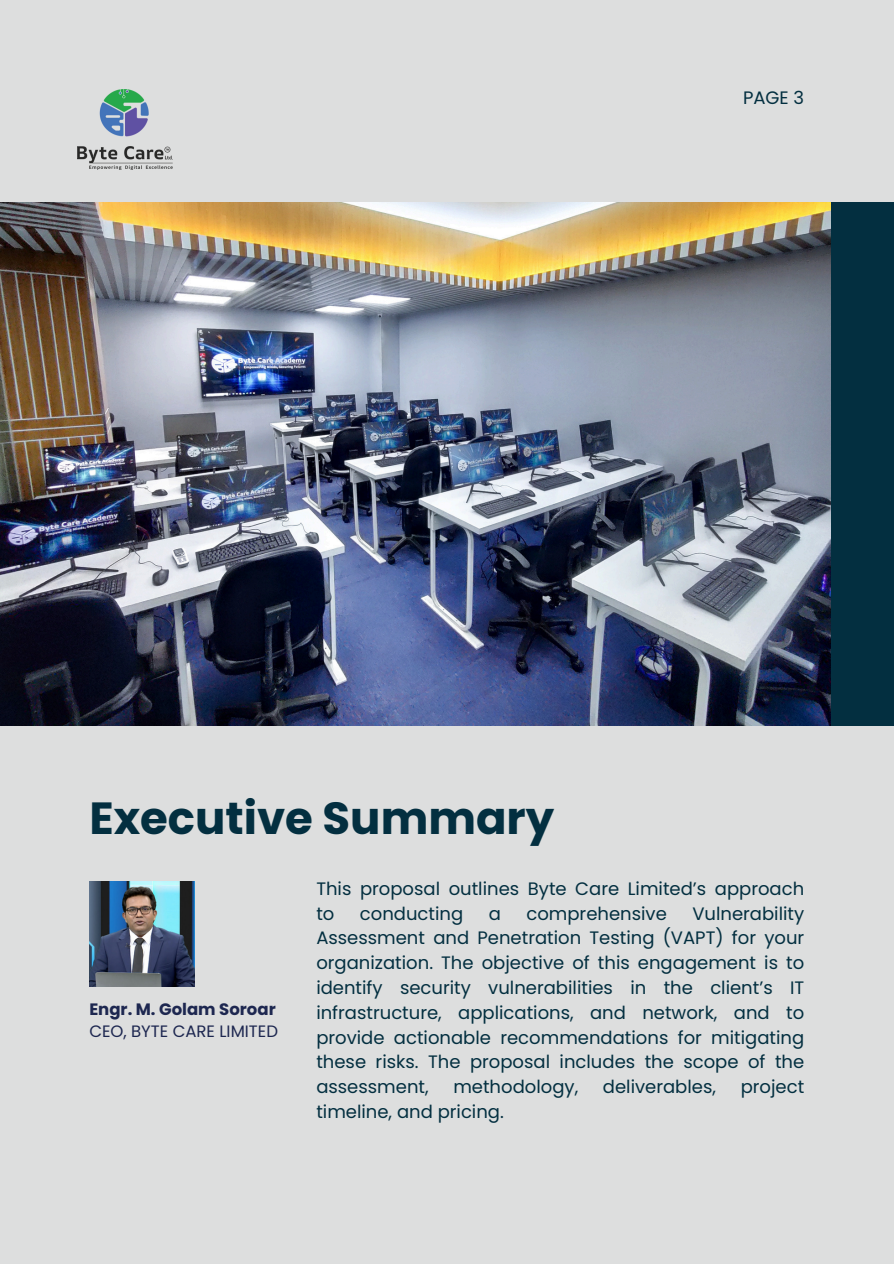
<style>
.page{position:relative;width:894px;height:1264px;background:#fff}
.page>*{position:absolute;margin:0;border:0;box-sizing:border-box;transform-origin:0 0}
.t1{font:700 45px "Poppins";color:#032f40}
.t2{font:18px/24.8px "Poppins";color:#032f40}
.t3{font:16.5px "Poppins";color:#1d2750}
.t4{font:700 16.5px "Poppins";color:#1d2750}
</style>
<div class="page">
<div style="left:0;top:0;width:893px;height:1263px;background:#dddede"></div>
<img style="left:0;top:202px;width:831px;height:523px">
<div style="left:831px;top:202px;width:62px;height:523px;background:#032f40"></div>
<img style="left:89px;top:881px;width:105px;height:105px">
<img style="left:77px;top:89px;width:96px;height:80px">
<p class="t2" style="left:742px;top:85px;width:63px">PAGE 3</p>
<h1 class="t1" style="left:89px;top:786px;width:466px">Executive Summary</h1>
<p class="t4" style="left:89px;top:997px;width:188px">Engr. M. Golam Soroar</p>
<p class="t3" style="left:89px;top:1020px;width:190px">CEO, BYTE CARE LIMITED</p>
<p class="t2" style="left:316px;top:876px;width:489px">This proposal outlines Byte Care Limited’s approach to</p>
<p class="t2" style="left:316px;top:901px;width:489px;text-align:justify;text-indent:376px">Vulnerability Assessment and Penetration Testing (VAPT) for your organization. The objective of this engagement is to identify security vulnerabilities in the client’s IT infrastructure, applications, and network, and to provide actionable recommendations for mitigating these risks. The proposal includes the scope of the assessment,</p>
<p class="t2" style="left:360px;top:901px;width:105px">conducting</p>
<p class="t2" style="left:488px;top:901px;width:14px">a</p>
<p class="t2" style="left:526px;top:901px;width:142px">comprehensive</p>
<p class="t2" style="left:453px;top:1074px;width:126px">methodology,</p>
<p class="t2" style="left:602px;top:1074px;width:115px">deliverables,</p>
<p class="t2" style="left:740px;top:1074px;width:65px">project</p>
<p class="t2" style="left:316px;top:1099px;width:189px">timeline, and pricing.</p>
</div>
